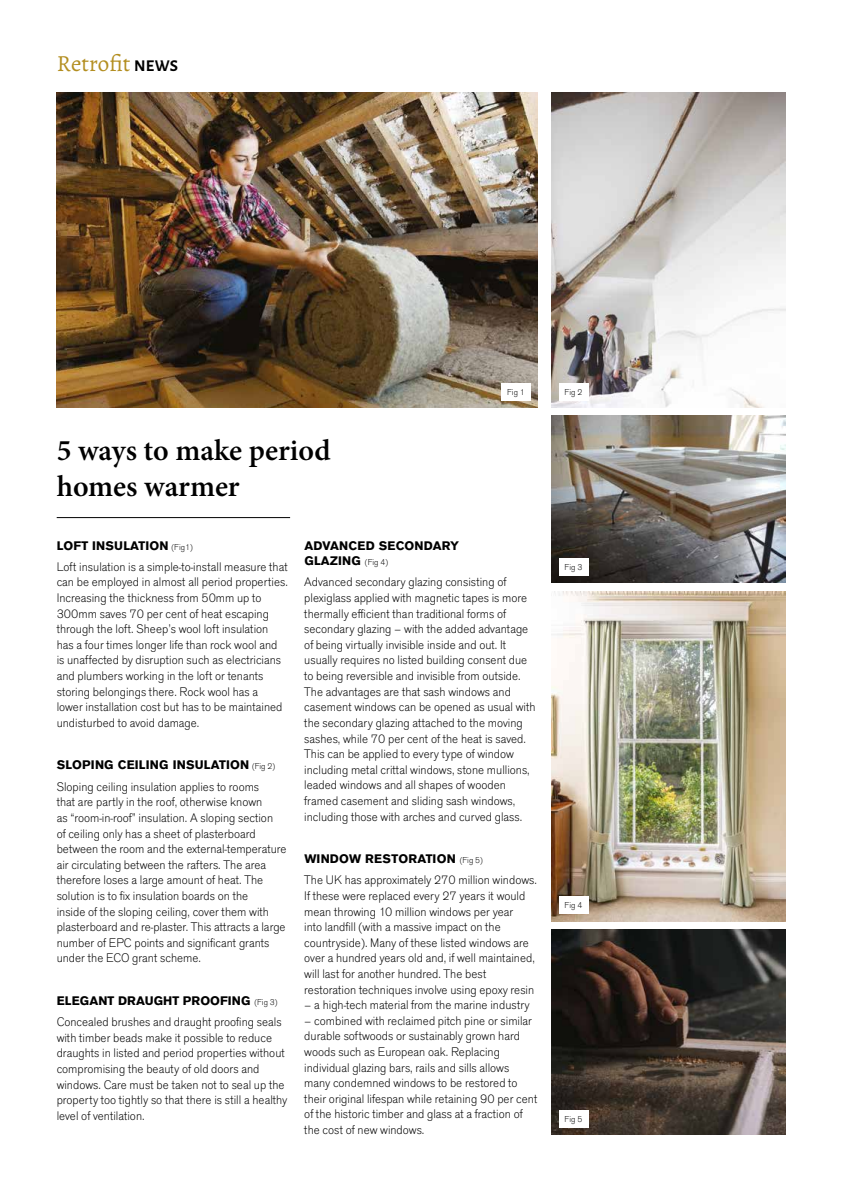
<style>
.page{position:relative;width:842px;height:1191px;background:#fff}
.page>*{position:absolute;margin:0;border:0;box-sizing:border-box;transform-origin:0 0}
.t1{font:600 30px/36px "Minion Pro";color:#000}
.t2{font:23.1px "Alegreya";color:#b38e20}
.t3{font:300 13px/15.6px "Accius TOT";color:#000}
.t4{font:700 13px/15.6px "Accius TOT";letter-spacing:.015em;color:#000}
.t5{font:300 9px "Accius TOT";color:#000}
.s1{font-family:"Alegreya Sans";font-weight:700;font-size:16.6px;color:#000}
.s2{font-weight:700}
.s3{font-size:9px}
.s4{font-weight:300;font-size:9px}
</style>
<div class="page">
<img style="left:552px;top:93px;width:233px;height:314px">
<img style="left:552px;top:416px;width:233px;height:167px">
<img style="left:552px;top:591px;width:233px;height:330px">
<img style="left:552px;top:929px;width:233px;height:205px">
<img style="left:57px;top:93px;width:481px;height:314px">
<div style="left:559px;top:383px;width:29px;height:17px;background:#fff"></div>
<div style="left:501px;top:383px;width:30px;height:17px;background:#fff"></div>
<div style="left:559px;top:558px;width:29px;height:17px;background:#fff"></div>
<div style="left:559px;top:896px;width:29px;height:18px;background:#fff"></div>
<div style="left:559px;top:1109px;width:29px;height:18px;background:#fff"></div>
<hr style="left:57px;top:517px;width:233px;height:1px;background:#000">
<h2 class="t2" style="left:57px;top:49px;width:123px">Retrofit <span class="s1">NEWS</span></h2>
<h1 class="t1" style="left:57px;top:432px;width:276px">5 ways to make period homes warmer</h1>
<p class="t5" style="left:507px;top:386px;width:19px">Fig 1</p>
<p class="t5" style="left:565px;top:386px;width:19px">Fig 2</p>
<p class="t3" style="left:57px;top:535px;width:233px;line-height:21.3px"><span class="s2">LOFT INSULATION</span> <span class="s3">(Fig1)<br></span>Loft insulation is a simple-to-install measure that</p>
<p class="t3" style="left:57px;top:574px;width:233px">can be employed in almost all period properties.<br>Increasing the thickness from 50mm up to 300mm saves 70 per cent of heat escaping through the loft. Sheep’s wool loft insulation has a four times longer life than rock wool and is unaffected by disruption such as electricians and plumbers working in the loft or tenants storing belongings there. Rock wool has a<br>lower installation cost but has to be maintained undisturbed to avoid damage.</p>
<p class="t3" style="left:57px;top:754px;width:220px;line-height:21.3px"><span class="s2">SLOPING CEILING INSULATION</span> <span class="s3">(Fig 2)<br></span>Sloping ceiling insulation applies to rooms</p>
<p class="t3" style="left:57px;top:794px;width:231px">that are partly in the roof, otherwise known<br>as “room-in-roof” insulation. A sloping section<br>of ceiling only has a sheet of plasterboard between the room and the external-temperature air circulating between the rafters. The area therefore loses a large amount of heat. The solution is to fix insulation boards on the<br>inside of the sloping ceiling, cover them with plasterboard and re-plaster. This attracts a large number of EPC points and significant grants under the ECO grant scheme.</p>
<p class="t3" style="left:57px;top:990px;width:226px;line-height:21.3px"><span class="s2">ELEGANT DRAUGHT PROOFING</span> <span class="s3">(Fig 3)<br></span>Concealed brushes and draught proofing seals</p>
<p class="t3" style="left:57px;top:1030px;width:232px">with timber beads make it possible to reduce draughts in listed and period properties without compromising the beauty of old doors and windows. Care must be taken not to seal up the property too tightly so that there is still a healthy level of ventilation.</p>
<p class="t4" style="left:304px;top:538px;width:156px">ADVANCED SECONDARY<br>GLAZING <span class="s4">(Fig 4)</span></p>
<p class="t3" style="left:304px;top:574px;width:233px">Advanced secondary glazing consisting of plexiglass applied with magnetic tapes is more thermally efficient than traditional forms of secondary glazing – with the added advantage of being virtually invisible inside and out. It usually requires no listed building consent due to being reversible and invisible from outside.<br>The advantages are that sash windows and casement windows can be opened as usual with the secondary glazing attached to the moving sashes, while 70 per cent of the heat is saved.<br>This can be applied to every type of window including metal crittal windows, stone mullions, leaded windows and all shapes of wooden framed casement and sliding sash windows, including those with arches and curved glass.</p>
<p class="t3" style="left:304px;top:848px;width:234px;line-height:21.3px"><span class="s2">WINDOW RESTORATION</span> <span class="s3">(Fig 5)<br></span>The UK has approximately 270 million windows.</p>
<p class="t3" style="left:304px;top:888px;width:232px">If these were replaced every 27 years it would mean throwing 10 million windows per year<br>into landfill (with a massive impact on the countryside). Many of these listed windows are over a hundred years old and, if well maintained, will last for another hundred. The best restoration techniques involve using epoxy resin</p>
<p class="t3" style="left:304px;top:997px;width:227px">– a high-tech material from the marine industry</p>
<p class="t3" style="left:304px;top:1013px;width:235px">– combined with reclaimed pitch pine or similar durable softwoods or sustainably grown hard woods such as European oak. Replacing individual glazing bars, rails and sills allows many condemned windows to be restored to their original lifespan while retaining 90 per cent of the historic timber and glass at a fraction of the cost of new windows.</p>
<p class="t5" style="left:565px;top:562px;width:19px">Fig 3</p>
<p class="t5" style="left:565px;top:900px;width:19px">Fig 4</p>
<p class="t5" style="left:565px;top:1113px;width:19px">Fig 5</p>
</div>
